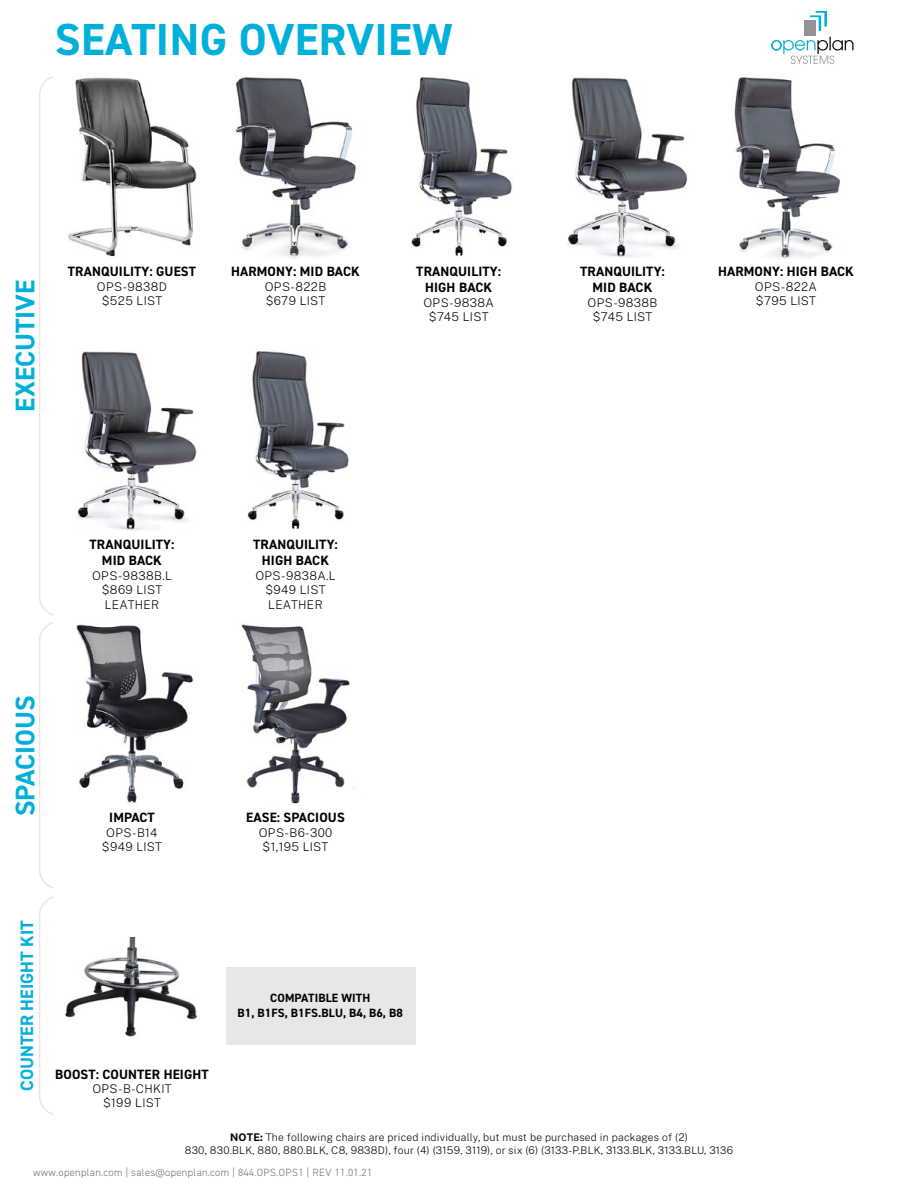
<style>
.page{position:relative;width:918px;height:1188px;background:#fff}
.page>*{position:absolute;margin:0;border:0;box-sizing:border-box;transform-origin:0 0}
.t1{font:700 45px "DIN2014";letter-spacing:.01em;color:#00b0db}
.t2{font:700 27px "DIN2014";color:#00b0db}
.t3{font:700 18px "DIN2014";color:#00b0db}
.t4{font:700 13.5px/16.2px "DIN2014";letter-spacing:.01em;color:#000;text-align:center}
.t5{font:200 12px/14.4px "Public Sans";letter-spacing:.03em;color:#000;text-align:center}
.t6{font:700 12px/14.4px "DIN2014";letter-spacing:.01em;color:#000;text-align:center}
.t7{font:200 10.5px/12.6px "Public Sans";letter-spacing:.02em;color:#000;text-align:center}
.t8{font:300 10.5px "DIN2014";letter-spacing:.03em;color:#6d6e71}
.s1{font-weight:700}
</style>
<div class="page">
<div style="left:804px;top:20px;width:11px;height:15px;background:#919396"></div>
<svg style="left:810px;top:11px;width:17px;height:20px"></svg>
<svg style="left:771px;top:37px;width:83px;height:27px"></svg>
<img style="left:567px;top:77px;width:121px;height:181px">
<img style="left:77px;top:351px;width:120px;height:179px">
<img style="left:76px;top:624px;width:117px;height:179px">
<img style="left:247px;top:351px;width:102px;height:178px">
<img style="left:235px;top:77px;width:121px;height:181px">
<img style="left:241px;top:624px;width:115px;height:180px">
<img style="left:411px;top:77px;width:101px;height:179px">
<img style="left:734px;top:77px;width:106px;height:182px">
<div style="left:227px;top:968px;width:189px;height:77px;background:#e7e7e7"></div>
<img style="left:68px;top:77px;width:129px;height:180px">
<img style="left:65px;top:937px;width:133px;height:100px">
<h1 class="t1" style="left:55px;top:10px;width:399px">SEATING OVERVIEW</h1>
<h2 class="t2" style="left:7px;top:412px;width:133px;rotate:-90deg">EXECUTIVE</h2>
<p class="t4" style="left:68px;top:263px;width:130px">TRANQUILITY: GUEST</p>
<p class="t5" style="left:97px;top:279px;width:72px">OPS-9838D $525 LIST</p>
<p class="t4" style="left:231px;top:263px;width:130px">HARMONY: MID BACK</p>
<p class="t5" style="left:265px;top:279px;width:63px;text-align:left">OPS-822B $679 LIST</p>
<p class="t4" style="left:416px;top:263px;width:86px">TRANQUILITY:<br>HIGH BACK</p>
<p class="t5" style="left:423px;top:295px;width:72px">OPS-9838A $745 LIST</p>
<p class="t4" style="left:580px;top:263px;width:86px">TRANQUILITY:<br>MID BACK</p>
<p class="t5" style="left:588px;top:295px;width:71px">OPS-9838B $745 LIST</p>
<p class="t4" style="left:718px;top:263px;width:137px">HARMONY: HIGH BACK</p>
<p class="t5" style="left:755px;top:279px;width:64px;text-align:left">OPS-822A $795 LIST</p>
<p class="t4" style="left:90px;top:536px;width:86px">TRANQUILITY:<br>MID BACK</p>
<p class="t5" style="left:92px;top:568px;width:81px">OPS-9838B.L $869 LIST<br>LEATHER</p>
<p class="t4" style="left:253px;top:536px;width:86px">TRANQUILITY:<br>HIGH BACK</p>
<p class="t5" style="left:255px;top:568px;width:82px">OPS-9838A.L $949 LIST<br>LEATHER</p>
<h2 class="t2" style="left:7px;top:816px;width:122px;rotate:-90deg">SPACIOUS</h2>
<p class="t4" style="left:109px;top:809px;width:47px">IMPACT</p>
<p class="t5" style="left:102px;top:825px;width:61px">OPS-B14 $949 LIST</p>
<p class="t4" style="left:246px;top:809px;width:100px">EASE: SPACIOUS</p>
<p class="t5" style="left:259px;top:825px;width:75px">OPS-B6-300 $1,195 LIST</p>
<h3 class="t3" style="left:15px;top:1091px;width:172px;rotate:-90deg">COUNTER HEIGHT KIT</h3>
<p class="t4" style="left:55px;top:1066px;width:155px">BOOST: COUNTER HEIGHT</p>
<p class="t5" style="left:92px;top:1081px;width:81px">OPS-B-CHKIT $199 LIST</p>
<p class="t6" style="left:238px;top:991px;width:167px">COMPATIBLE WITH<br>B1, B1FS, B1FS.BLU, B4, B6, B8</p>
<p class="t7" style="left:185px;top:1130px;width:550px"><span class="s1">NOTE:</span> The following chairs are priced individually, but must be purchased in packages of (2)<br>830, 830.BLK, 880, 880.BLK, C8, 9838D), four (4) (3159, 3119), or six (6) (3133-P.BLK, 3133.BLK, 3133.BLU, 3136</p>
<p class="t8" style="left:33px;top:1166px;width:340px">www.openplan.com | sales@openplan.com | 844.OPS.OPS1 | REV 11.01.21</p>
</div>
